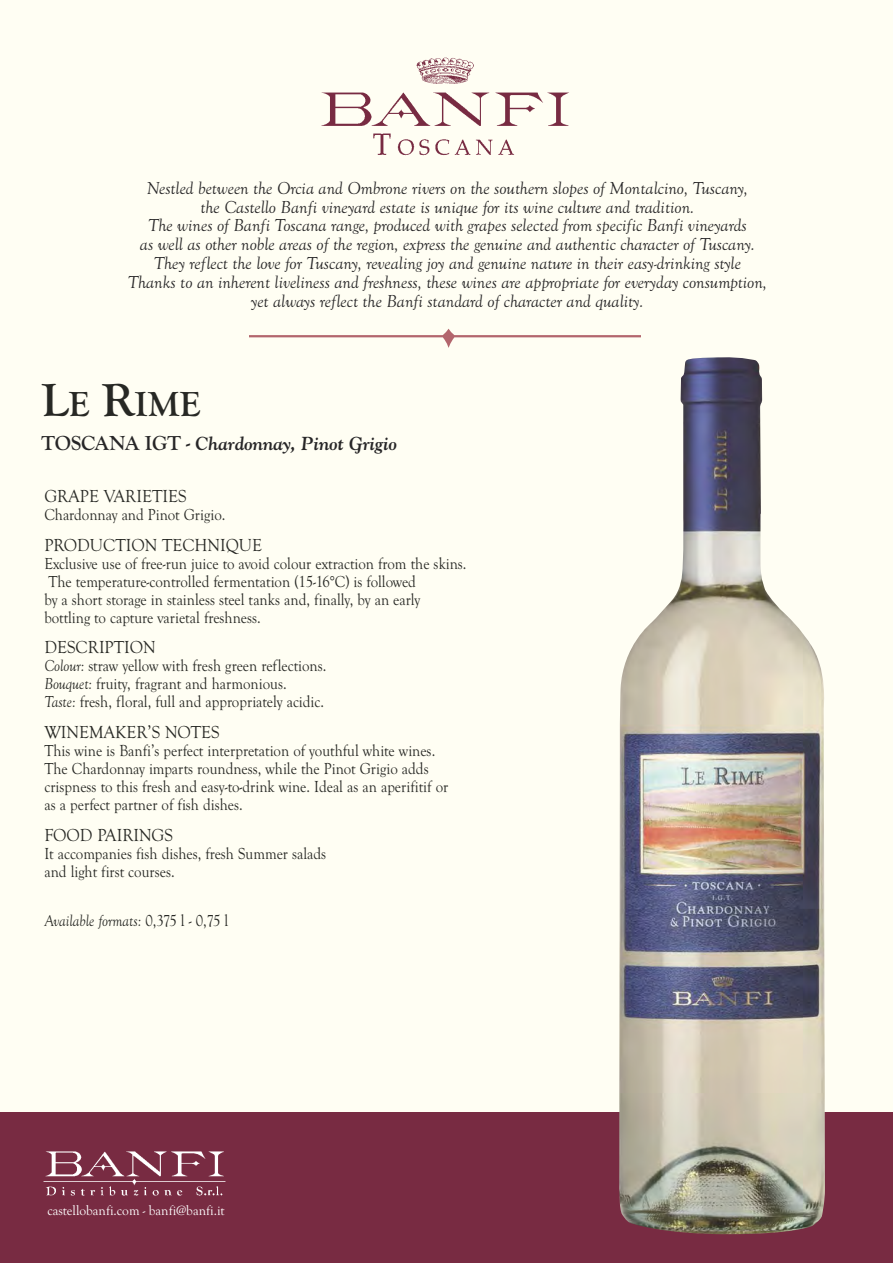
<style>
.page{position:relative;width:893px;height:1263px;background:#fff}
.page>*{position:absolute;margin:0;border:0;box-sizing:border-box;transform-origin:0 0}
.t1{font:700 36px "Goudy Old Sty T";color:#272824}
.t2{font:italic 700 18.75px "Goudy";color:#272627}
.t3{font:italic 18px/18.8px "Goudy Old Sty T";color:#272627;text-align:center}
.t4{font:18px "Goudy Old Sty T";color:#272824;scale:.95 1}
.t5{font:16.5px/18px "Goudy Old Sty T";color:#272824;scale:.9 1}
.t6{font:italic 16.5px "Goudy Old Sty T";color:#272824;scale:.9 1}
.t7{font:13.95px "Goudy Old Style T";color:#fff}
.s1{font-size:48px}
.s2{font-family:"Goudy Old Sty T";font-style:normal;font-size:21px}
.s3{font-style:italic}
.s4{font-style:normal}
</style>
<div class="page">
<div style="left:0;top:1px;width:892px;height:1262px;background:#fffef3"></div>
<div style="left:0;top:1113px;width:892px;height:150px;background:#782b42"></div>
<img style="left:43px;top:1151px;width:183px;height:45px">
<img style="left:619px;top:357px;width:207px;height:877px">
<svg style="left:249px;top:329px;width:392px;height:19px"></svg>
<img style="left:321px;top:58px;width:248px;height:98px">
<p class="t3" style="left:128px;top:179px;width:641px">Nestled between the Orcia and Ombrone rivers on the southern slopes of Montalcino, Tuscany,<br>the Castello Banfi vineyard estate is unique for its wine culture and tradition.<br>The wines of Banfi Toscana range, produced with grapes selected from specific Banfi vineyards<br>as well as other noble areas of the region, express the genuine and authentic character of Tuscany.<br>They reflect the love for Tuscany, revealing joy and genuine nature in their easy-drinking style Thanks to an inherent liveliness and freshness, these wines are appropriate for everyday consumption, yet always reflect the Banfi standard of character and quality.</p>
<h1 class="t1" style="left:41px;top:384px;width:161px"><span class="s1">L</span>E <span class="s1">R</span>IME</h1>
<p class="t2" style="left:41px;top:432px;width:357px"><span class="s2">TOSCANA IGT -</span> Chardonnay, Pinot Grigio</p>
<p class="t4" style="left:44px;top:486px;width:151px">GRAPE VARIETIES</p>
<p class="t5" style="left:44px;top:506px;width:203px">Chardonnay and Pinot Grigio.</p>
<p class="t4" style="left:44px;top:535px;width:231px">PRODUCTION TECHNIQUE</p>
<p class="t5" style="left:44px;top:554px;width:470px">Exclusive use of free-run juice to avoid colour extraction from the skins.<br>The temperature-controlled fermentation (15-16°C) is followed<br>by a short storage in stainless steel tanks and, finally, by an early bottling to capture varietal freshness.</p>
<p class="t4" style="left:44px;top:638px;width:119px">DESCRIPTION</p>
<p class="t5" style="left:44px;top:657px;width:315px"><span class="s3">Colour:</span> straw yellow with fresh green reflections.<br><span class="s3">Bouquet:</span> fruity, fragrant and harmonious.<br><span class="s3">Taste:</span> fresh, floral, full and appropriately acidic.</p>
<p class="t4" style="left:44px;top:722px;width:186px">WINEMAKER’S NOTES</p>
<p class="t5" style="left:44px;top:742px;width:450px">This wine is Banfi’s perfect interpretation of youthful white wines.<br>The Chardonnay imparts roundness, while the Pinot Grigio adds crispness to this fresh and easy-to-drink wine. Ideal as an aperifitif or as a perfect partner of fish dishes.</p>
<p class="t4" style="left:44px;top:825px;width:137px">FOOD PAIRINGS</p>
<p class="t5" style="left:44px;top:845px;width:315px">It accompanies fish dishes, fresh Summer salads and light first courses.</p>
<p class="t6" style="left:44px;top:911px;width:206px">Available formats: <span class="s4">0,375 l - 0,75 l</span></p>
<p class="t7" style="left:47px;top:1203px;width:179px">castellobanfi.com - banfi@banfi.it</p>
</div>
